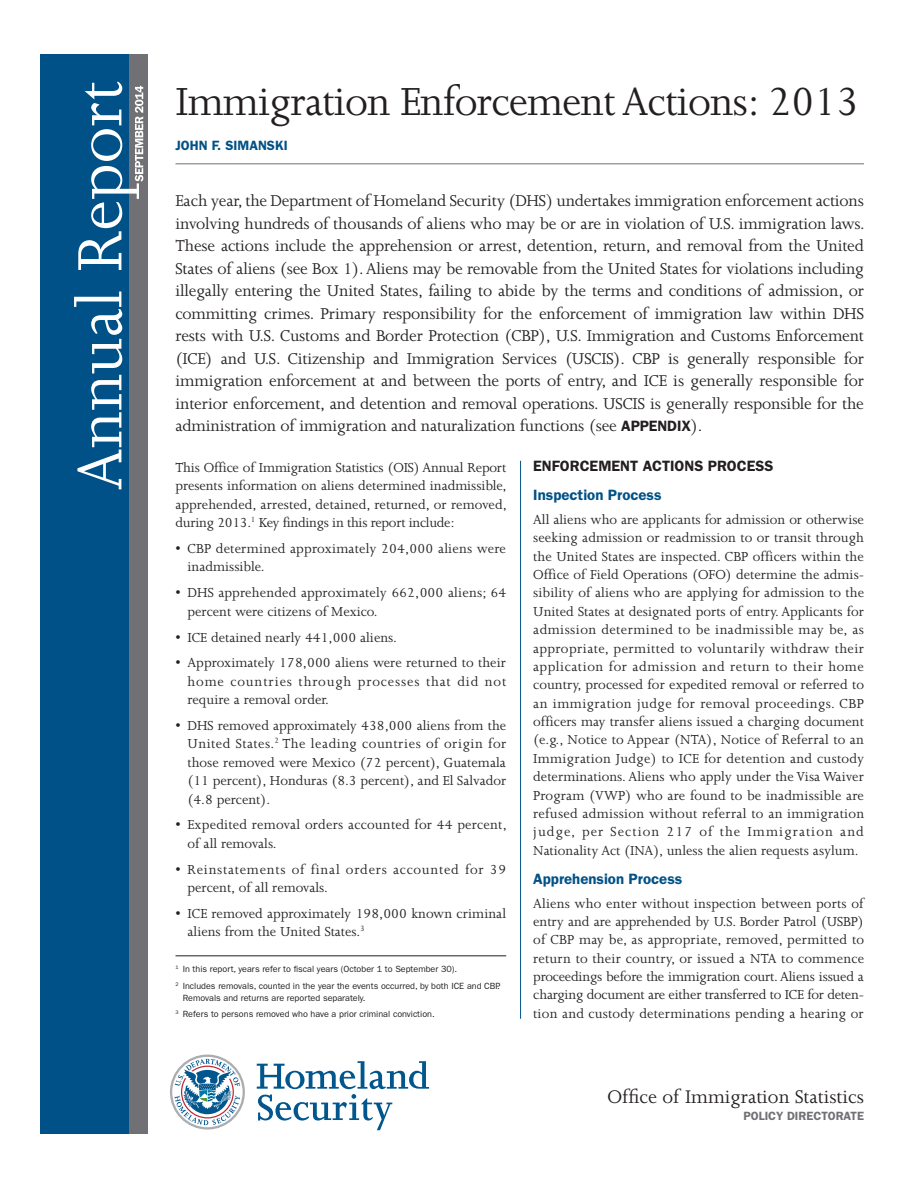
<style>
.page{position:relative;width:918px;height:1188px;background:#fff}
.page>*{position:absolute;margin:0;border:0;box-sizing:border-box;transform-origin:0 0}
.t1{font:45px "Joanna";letter-spacing:-.02em;color:#231f20}
.t2{font:21px "Joanna";color:#231f20}
.intro{font:18px/22.5px "Joanna";letter-spacing:-.01em;color:#231f20;text-align:justify}
.body{font:15px/18.5px "Joanna";color:#231f20;text-align:justify}
.body_bullet{font:15px/18.3px "Joanna";color:#231f20}
.body_bullet-2{font:15px/18.3px "Joanna";letter-spacing:.05em;color:#231f20}
.t3{font:600 15px "ITC Franklin Gothic Std";color:#005187}
.t4{font:600 15px "ITC Franklin Gothic Std";color:#231f20}
.byline{font:600 13.5px "ITC Franklin Gothic Std";color:#005187}
.t5{font:600 12px "ITC Franklin Gothic Std";color:#717074}
.footnote{font:9px/12px "ITC Franklin Gothic Std";color:#231f20}
.s1{font-family:"ITC Franklin Gothic Std";font-weight:600;font-size:15px}
</style>
<div class="page">
<hr style="left:176px;top:163px;width:688px;height:1px;background:#717074">
<hr style="left:176px;top:955px;width:330px;height:1px;background:#231f20">
<div style="left:122px;top:54px;width:26px;height:1080px;background:#717074"></div>
<div style="left:40px;top:54px;width:89px;height:1080px;background:#005187"></div>
<svg style="left:74px;top:82px;width:69px;height:407px"></svg>
<hr style="left:520px;top:461px;width:1px;height:558px;background:#005187">
<svg style="left:257px;top:1061px;width:172px;height:69px"></svg>
<svg style="left:170px;top:1055px;width:75px;height:75px"></svg>
<h1 class="t1" style="left:176px;top:77px;width:686px">Immigration Enforcement Actions: 2013</h1>
<p class="byline" style="left:176px;top:137px;width:114px">JOHN F. SIMANSKI</p>
<p class="intro" style="left:176px;top:190px;width:691px">Each year, the Department of Homeland Security (DHS) undertakes immigration enforcement actions involving hundreds of thousands of aliens who may be or are in violation of U.S. immigration laws.<br>These actions include the apprehension or arrest, detention, return, and removal from the United States of aliens (see Box 1). Aliens may be removable from the United States for violations including illegally entering the United States, failing to abide by the terms and conditions of admission, or committing crimes. Primary responsibility for the enforcement of immigration law within DHS rests with U.S. Customs and Border Protection (CBP), U.S. Immigration and Customs Enforcement (ICE) and U.S. Citizenship and Immigration Services (USCIS). CBP is generally responsible for immigration enforcement at and between the ports of entry, and ICE is generally responsible for interior enforcement, and detention and removal operations. USCIS is generally responsible for the administration of immigration and naturalization functions (see <span class="s1">APPENDIX</span>).</p>
<p class="body" style="left:176px;top:459px;width:333px">This Office of Immigration Statistics (OIS) Annual Report presents information on aliens determined inadmissible, apprehended, arrested, detained, returned, or removed, during 2013.<sup>1</sup> Key findings in this report include:</p>
<p class="body_bullet" style="left:187px;top:540px;width:320px;text-indent:-12px">• CBP determined approximately 204,000 aliens were inadmissible.</p>
<p class="body_bullet" style="left:187px;top:584px;width:320px;text-indent:-12px">• DHS apprehended approximately 662,000 aliens; 64 percent were citizens of Mexico.</p>
<p class="body_bullet" style="left:175px;top:628px;width:223px">• ICE detained nearly 441,000 aliens.</p>
<p class="body_bullet" style="left:187px;top:654px;width:320px;text-align:justify;text-indent:-12px">• Approximately 178,000 aliens were returned to their home countries through processes that did not require a removal order.</p>
<p class="body_bullet" style="left:187px;top:717px;width:320px;text-align:justify;text-indent:-12px">• DHS removed approximately 438,000 aliens from the United States.<sup>2</sup> The leading countries of origin for those removed were Mexico (72 percent), Guatemala (11 percent), Honduras (8.3 percent), and El Salvador (4.8 percent).</p>
<p class="body_bullet" style="left:188px;top:816px;width:321px;text-indent:-12px">• Expedited removal orders accounted for 44 percent, of all removals.</p>
<p class="body_bullet-2" style="left:188px;top:860px;width:320px;text-indent:-12px">• Reinstatements of final orders accounted for 39 percent, of all removals.</p>
<p class="body_bullet" style="left:188px;top:904px;width:320px;text-indent:-12px">• ICE removed approximately 198,000 known criminal aliens from the United States.<sup>3</sup></p>
<p class="footnote" style="left:176px;top:963px;width:283px"><sup>1</sup> In this report, years refer to fiscal years (October 1 to September 30).</p>
<p class="footnote" style="left:183px;top:980px;width:319px;text-indent:-7px"><sup>2</sup> Includes removals, counted in the year the events occurred, by both ICE and CBP.<br>Removals and returns are reported separately.</p>
<p class="footnote" style="left:176px;top:1008px;width:261px"><sup>3</sup> Refers to persons removed who have a prior criminal conviction.</p>
<h2 class="t4" style="left:533px;top:457px;width:242px">ENFORCEMENT ACTIONS PROCESS</h2>
<h3 class="t3" style="left:533px;top:486px;width:130px">Inspection Process</h3>
<p class="body" style="left:533px;top:510px;width:333px">All aliens who are applicants for admission or otherwise seeking admission or readmission to or transit through the United States are inspected. CBP officers within the Office of Field Operations (OFO) determine the admis&shy;sibility of aliens who are applying for admission to the United States at designated ports of entry. Applicants for admission determined to be inadmissible may be, as appropriate, permitted to voluntarily withdraw their application for admission and return to their home country, processed for expedited removal or referred to an immigration judge for removal proceedings. CBP officers may transfer aliens issued a charging document (e.g., Notice to Appear (NTA), Notice of Referral to an Immigration Judge) to ICE for detention and custody determinations. Aliens who apply under the Visa Waiver Program (VWP) who are found to be inadmissible are refused admission without referral to an immigration judge, per Section 217 of the Immigration and Nationality Act (INA), unless the alien requests asylum.</p>
<h3 class="t3" style="left:533px;top:870px;width:151px">Apprehension Process</h3>
<p class="body" style="left:533px;top:894px;width:332px">Aliens who enter without inspection between ports of entry and are apprehended by U.S. Border Patrol (USBP) of CBP may be, as appropriate, removed, permitted to return to their country, or issued a NTA to commence proceedings before the immigration court. Aliens issued a charging document are either transferred to ICE for deten&shy;tion and custody determinations pending a hearing or</p>
<h2 class="t2" style="left:607px;top:1086px;width:258px">Office of Immigration Statistics</h2>
<p class="t5" style="left:743px;top:1109px;width:122px">POLICY DIRECTORATE</p>
</div>
